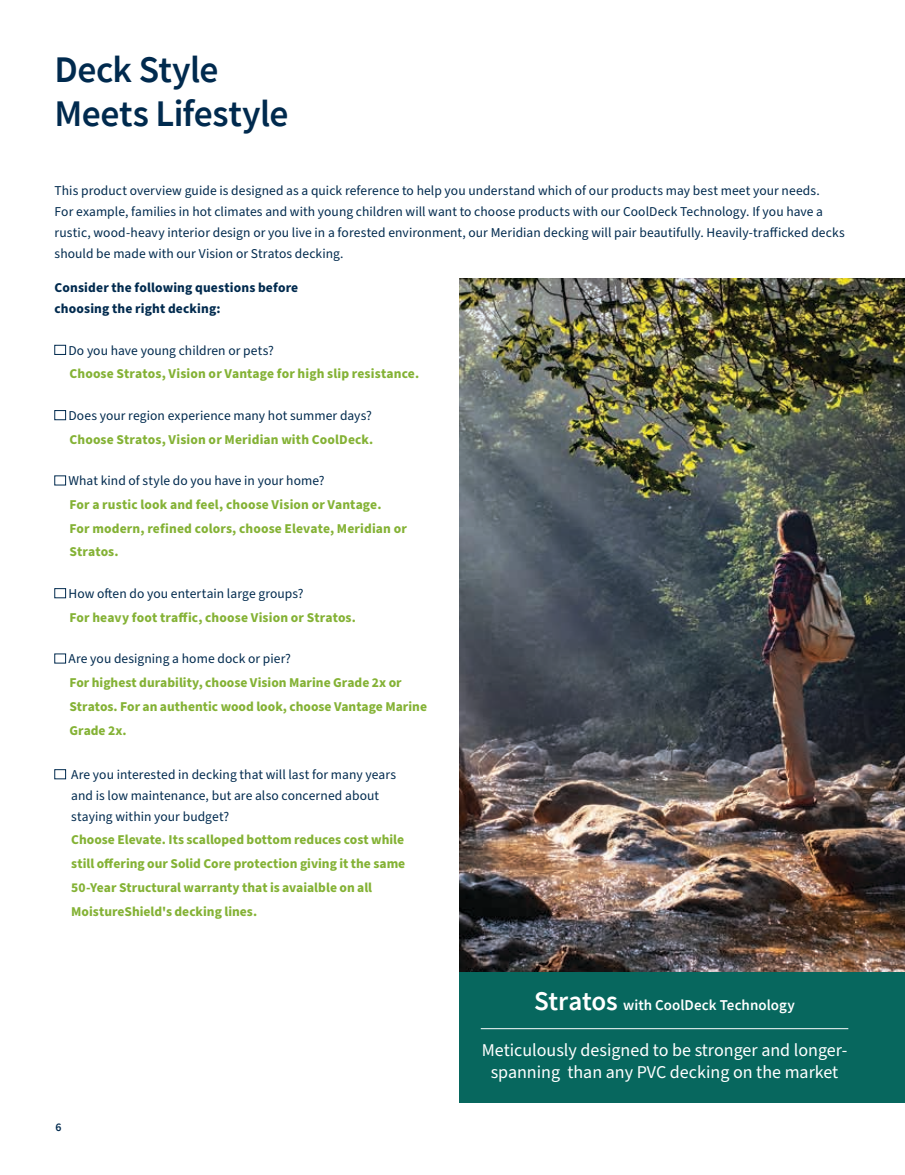
<style>
.page{position:relative;width:905px;height:1175px;background:#fff}
.page>*{position:absolute;margin:0;border:0;box-sizing:border-box;transform-origin:0 0}
.t1{font:600 37.5px/43.8px "Source Sans Pro";letter-spacing:-.015em;color:#002a4e}
.t2{font:18px/21.6px "Source Sans Pro";color:#fff;text-align:center}
.t3{font:600 15px "Source Sans Pro";color:#fff}
.t4{font:13.5px/21px "Source Sans Pro";letter-spacing:.005em;color:#002a4e}
.t5{font:700 13.5px/23.7px "Source Sans Pro";letter-spacing:.005em;color:#84b235}
.t6{font:700 13.5px/20.7px "Source Sans Pro";letter-spacing:.01em;color:#002a4e}
.t7{font:600 11.85px "Source Sans Pro";color:#002a4e}
.s1{font-size:27px}
</style>
<div class="page">
<div style="left:55px;top:345px;width:11px;height:9px;border:1px solid #002a4e"></div>
<div style="left:55px;top:410px;width:11px;height:10px;border:1px solid #002a4e"></div>
<div style="left:55px;top:588px;width:11px;height:10px;border:1px solid #002a4e"></div>
<div style="left:55px;top:769px;width:11px;height:10px;border:1px solid #002a4e"></div>
<img style="left:459px;top:278px;width:445px;height:694px">
<div style="left:459px;top:972px;width:445px;height:131px;background:#07675e"></div>
<hr style="left:481px;top:1028px;width:367px;height:1px;background:#fff">
<h1 class="t1" style="left:55px;top:47px;width:235px">Deck Style<br>Meets Lifestyle</h1>
<p class="t4" style="left:55px;top:181px;width:791px">This product overview guide is designed as a quick reference to help you understand which of our products may best meet your needs.<br>For example, families in hot climates and with young children will want to choose products with our CoolDeck Technology. If you have a rustic, wood-heavy interior design or you live in a forested environment, our Meridian decking will pair beautifully. Heavily-trafficked decks should be made with our Vision or Stratos decking.</p>
<p class="t6" style="left:55px;top:278px;width:245px">Consider the following questions before choosing the right decking:</p>
<p class="t4" style="left:68px;top:340px;width:207px">Do you have young children or pets?</p>
<p class="t5" style="left:69px;top:362px;width:351px">Choose Stratos, Vision or Vantage for high slip resistance.</p>
<p class="t4" style="left:68px;top:405px;width:305px">Does your region experience many hot summer days?</p>
<p class="t5" style="left:69px;top:428px;width:305px">Choose Stratos, Vision or Meridian with CoolDeck.</p>
<p class="t4" style="left:68px;top:470px;width:257px">What kind of style do you have in your home?</p>
<p class="t5" style="left:69px;top:493px;width:339px">For a rustic look and feel, choose Vision or Vantage.<br>For modern, refined colors, choose Elevate, Meridian or<br>Stratos.</p>
<p class="t4" style="left:68px;top:583px;width:236px">How often do you entertain large groups?</p>
<p class="t5" style="left:69px;top:605px;width:288px">For heavy foot traffic, choose Vision or Stratos.</p>
<p class="t4" style="left:68px;top:648px;width:224px">Are you designing a home dock or pier?</p>
<p class="t5" style="left:69px;top:671px;width:359px">For highest durability, choose Vision Marine Grade 2x or<br>Stratos. For an authentic wood look, choose Vantage Marine<br>Grade 2x.</p>
<p class="t4" style="left:71px;top:764px;width:326px">Are you interested in decking that will last for many years and is low maintenance, but are also concerned about staying within your budget?</p>
<p class="t5" style="left:71px;top:828px;width:335px">Choose Elevate. Its scalloped bottom reduces cost while still offering our Solid Core protection giving it the same 50-Year Structural warranty that is avaialble on all MoistureShield's decking lines.</p>
<p class="t7" style="left:55px;top:1119px;width:8px">6</p>
<p class="t3" style="left:534px;top:995px;width:262px"><span class="s1">Stratos</span> with CoolDeck Technology</p>
<h2 class="t2" style="left:482px;top:1040px;width:367px">Meticulously designed to be stronger and longer&shy;spanning than any PVC decking on the market</h2>
</div>
